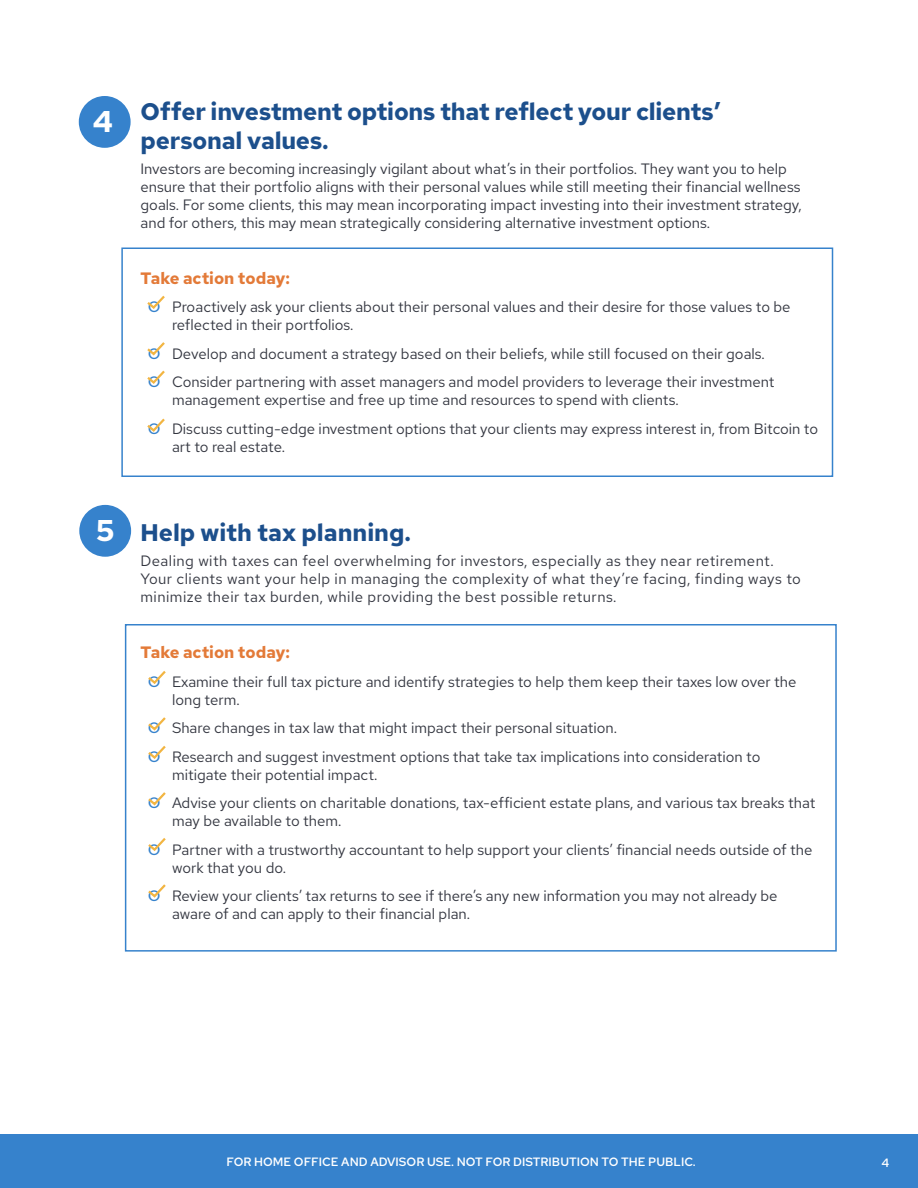
<style>
.page{position:relative;width:918px;height:1188px;background:#fff}
.page>*{position:absolute;margin:0;border:0;box-sizing:border-box;transform-origin:0 0}
.t1{font:700 30px "Red Hat Text";color:#fff}
.t2{font:700 24px/28.8px "Red Hat Text";letter-spacing:-.01em;color:#1c4f8c}
.t3{font:700 16.5px "Red Hat Text";color:#e37a38}
.t4{font:15px/28.5px "Red Hat Text";color:#333640}
.t5{font:15px/18px "Red Hat Text";letter-spacing:.03em;color:#333640}
.t6{font:500 12px "Red Hat Text";color:#fff}
.s1{font-family:"Red Hat Display";font-weight:500;color:#3682cc}
</style>
<div class="page">
<div style="left:0;top:1134px;width:918px;height:54px;background:#3682cc"></div>
<div style="left:79px;top:96px;width:52px;height:52px;background:#3682cc;border-radius:50%"></div>
<div style="left:79px;top:505px;width:52px;height:52px;background:#3682cc;border-radius:50%"></div>
<div style="left:121px;top:248px;width:712px;height:229px;border:2px solid #3682cc"></div>
<div style="left:125px;top:624px;width:712px;height:328px;border:2px solid #3682cc"></div>
<svg style="left:147px;top:295px;width:18px;height:14px"></svg>
<svg style="left:147px;top:342px;width:18px;height:14px"></svg>
<svg style="left:147px;top:370px;width:18px;height:14px"></svg>
<svg style="left:147px;top:418px;width:18px;height:14px"></svg>
<svg style="left:148px;top:671px;width:18px;height:13px"></svg>
<svg style="left:148px;top:717px;width:18px;height:14px"></svg>
<svg style="left:148px;top:745px;width:18px;height:14px"></svg>
<svg style="left:148px;top:792px;width:18px;height:14px"></svg>
<svg style="left:148px;top:838px;width:18px;height:13px"></svg>
<svg style="left:148px;top:884px;width:18px;height:14px"></svg>
<h1 class="t1" style="left:93px;top:102px;width:22px">4</h1>
<h1 class="t1" style="left:96px;top:511px;width:20px">5</h1>
<h2 class="t2" style="left:141px;top:97px;width:581px">Offer investment options that reflect your clients’ personal values.</h2>
<p class="t4" style="left:141px;top:160px;width:663px;line-height:18px">Investors are becoming increasingly vigilant about what’s in their portfolios. They want you to help ensure that their portfolio aligns with their personal values while still meeting their financial wellness goals. For some clients, this may mean incorporating impact investing into their investment strategy, and for others, this may mean strategically considering alternative investment options.</p>
<p class="t3" style="left:141px;top:267px;width:151px">Take action today:</p>
<p class="t4" style="left:172px;top:298px;width:620px;line-height:18px;text-indent:-24px"><span class="s1">O</span> Proactively ask your clients about their personal values and their desire for those values to be reflected in their portfolios.</p>
<p class="t4" style="left:148px;top:339px;width:628px"><span class="s1">O</span> Develop and document a strategy based on their beliefs, while still focused on their goals.<br><span class="s1">O</span> Consider partnering with asset managers and model providers to leverage their investment</p>
<p class="t4" style="left:148px;top:386px;width:672px;text-indent:24px">management expertise and free up time and resources to spend with clients.<br><span class="s1">O</span> Discuss cutting-edge investment options that your clients may express interest in, from Bitcoin to</p>
<p class="t4" style="left:172px;top:432px;width:115px">art to real estate.</p>
<h2 class="t2" style="left:141px;top:518px;width:272px">Help with tax planning.</h2>
<p class="t5" style="left:141px;top:552px;width:662px">Dealing with taxes can feel overwhelming for investors, especially as they near retirement.<br>Your clients want your help in managing the complexity of what they’re facing, finding ways to minimize their tax burden, while providing the best possible returns.</p>
<p class="t3" style="left:141px;top:641px;width:151px">Take action today:</p>
<p class="t4" style="left:172px;top:672px;width:626px;line-height:18px;text-indent:-24px"><span class="s1">O</span> Examine their full tax picture and identify strategies to help them keep their taxes low over the long term.</p>
<p class="t4" style="left:148px;top:713px;width:614px"><span class="s1">O</span> Share changes in tax law that might impact their personal situation.<br><span class="s1">O</span> Research and suggest investment options that take tax implications into consideration to</p>
<p class="t4" style="left:148px;top:760px;width:669px;text-indent:24px">mitigate their potential impact.<br><span class="s1">O</span> Advise your clients on charitable donations, tax-efficient estate plans, and various tax breaks that</p>
<p class="t4" style="left:148px;top:806px;width:666px;text-indent:24px">may be available to them.<br><span class="s1">O</span> Partner with a trustworthy accountant to help support your clients’ financial needs outside of the</p>
<p class="t4" style="left:148px;top:853px;width:631px;text-indent:24px">work that you do.<br><span class="s1">O</span> Review your clients’ tax returns to see if there’s any new information you may not already be</p>
<p class="t4" style="left:172px;top:899px;width:300px">aware of and can apply to their financial plan.</p>
<p class="t6" style="left:227px;top:1154px;width:471px">FOR HOME OFFICE AND ADVISOR USE. NOT FOR DISTRIBUTION TO THE PUBLIC.</p>
<p class="t6" style="left:881px;top:1155px;width:9px">4</p>
</div>
